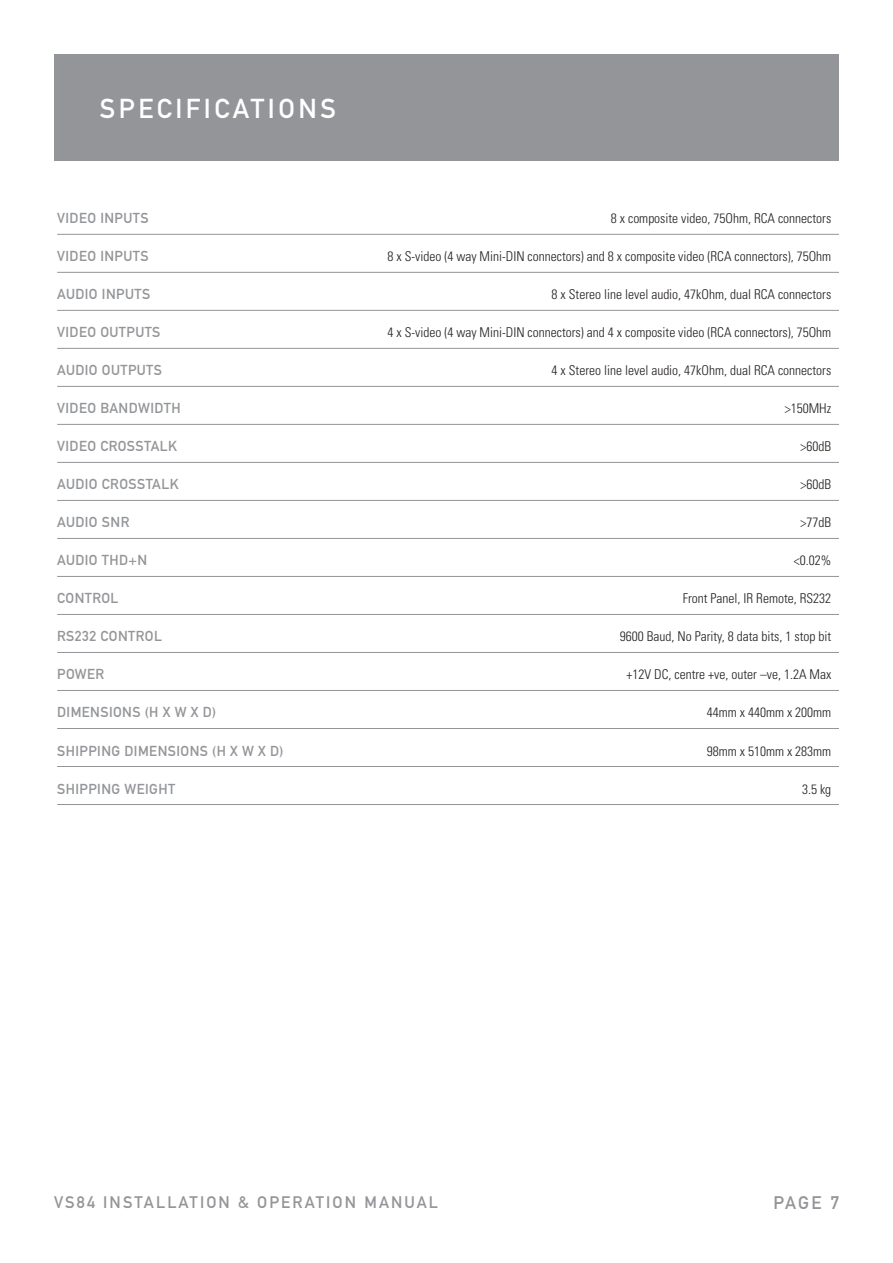
<style>
.page{position:relative;width:893px;height:1263px;background:#fff}
.page>*{position:absolute;margin:0;border:0;box-sizing:border-box;transform-origin:0 0}
.t1{font:27px "DIN Mittelschrift";letter-spacing:.13em;color:#fff}
.t2{font:18px "DIN Mittelschrift";color:#939598}
.t3{font:16.5px "DIN Mittelschrift";letter-spacing:.13em;color:#939598}
.t4{font:14.25px "DIN Mittelschrift";letter-spacing:.03em;color:#939598}
.t5{font:300 condensed 13.5px "Univers";color:#231f20}
</style>
<div class="page">
<div style="left:54px;top:54px;width:785px;height:106px;background:#939598"></div>
<hr style="left:57px;top:234px;width:782px;height:1px;background:#939598">
<hr style="left:57px;top:272px;width:782px;height:1px;background:#939598">
<hr style="left:57px;top:310px;width:782px;height:1px;background:#939598">
<hr style="left:57px;top:348px;width:782px;height:1px;background:#939598">
<hr style="left:57px;top:386px;width:782px;height:1px;background:#939598">
<hr style="left:57px;top:424px;width:782px;height:1px;background:#939598">
<hr style="left:57px;top:462px;width:782px;height:1px;background:#939598">
<hr style="left:57px;top:500px;width:782px;height:1px;background:#939598">
<hr style="left:57px;top:538px;width:782px;height:1px;background:#939598">
<hr style="left:57px;top:576px;width:782px;height:1px;background:#939598">
<hr style="left:57px;top:614px;width:782px;height:1px;background:#939598">
<hr style="left:57px;top:652px;width:782px;height:1px;background:#939598">
<hr style="left:57px;top:690px;width:782px;height:1px;background:#939598">
<hr style="left:57px;top:728px;width:782px;height:1px;background:#939598">
<hr style="left:57px;top:766px;width:782px;height:1px;background:#939598">
<hr style="left:57px;top:804px;width:782px;height:1px;background:#939598">
<h1 class="t1" style="left:100px;top:99px;width:237px">SPECIFICATIONS</h1>
<p class="t4" style="left:57px;top:213px;width:93px">VIDEO INPUTS</p>
<p class="t5" style="left:611px;top:214px;width:222px">8 x composite video, 75Ohm, RCA connectors</p>
<p class="t4" style="left:57px;top:251px;width:93px">VIDEO INPUTS</p>
<p class="t5" style="left:387px;top:252px;width:445px">8 x S-video (4 way Mini-DIN connectors) and 8 x composite video (RCA connectors), 75Ohm</p>
<p class="t4" style="left:57px;top:289px;width:95px">AUDIO INPUTS</p>
<p class="t5" style="left:552px;top:290px;width:281px">8 x Stereo line level audio, 47kOhm, dual RCA connectors</p>
<p class="t4" style="left:57px;top:327px;width:105px">VIDEO OUTPUTS</p>
<p class="t5" style="left:387px;top:328px;width:445px">4 x S-video (4 way Mini-DIN connectors) and 4 x composite video (RCA connectors), 75Ohm</p>
<p class="t4" style="left:57px;top:365px;width:106px">AUDIO OUTPUTS</p>
<p class="t5" style="left:552px;top:366px;width:281px">4 x Stereo line level audio, 47kOhm, dual RCA connectors</p>
<p class="t4" style="left:57px;top:403px;width:125px">VIDEO BANDWIDTH</p>
<p class="t5" style="left:785px;top:404px;width:48px">&gt;150MHz</p>
<p class="t4" style="left:57px;top:441px;width:121px">VIDEO CROSSTALK</p>
<p class="t5" style="left:800px;top:442px;width:32px">&gt;60dB</p>
<p class="t4" style="left:57px;top:479px;width:123px">AUDIO CROSSTALK</p>
<p class="t5" style="left:800px;top:480px;width:32px">&gt;60dB</p>
<p class="t4" style="left:57px;top:517px;width:74px">AUDIO SNR</p>
<p class="t5" style="left:800px;top:518px;width:32px">&gt;77dB</p>
<p class="t4" style="left:57px;top:555px;width:92px">AUDIO THD+N</p>
<p class="t5" style="left:794px;top:556px;width:39px">&lt;0.02%</p>
<p class="t4" style="left:57px;top:593px;width:63px">CONTROL</p>
<p class="t5" style="left:683px;top:594px;width:150px">Front Panel, IR Remote, RS232</p>
<p class="t4" style="left:57px;top:631px;width:106px">RS232 CONTROL</p>
<p class="t5" style="left:620px;top:632px;width:213px">9600 Baud, No Parity, 8 data bits, 1 stop bit</p>
<p class="t4" style="left:57px;top:669px;width:49px">POWER</p>
<p class="t5" style="left:627px;top:670px;width:206px">+12V DC, centre +ve, outer –ve, 1.2A Max</p>
<p class="t4" style="left:57px;top:707px;width:160px">DIMENSIONS (H X W X D)</p>
<p class="t5" style="left:707px;top:708px;width:126px">44mm x 440mm x 200mm</p>
<p class="t4" style="left:57px;top:745px;width:228px">SHIPPING DIMENSIONS (H X W X D)</p>
<p class="t5" style="left:707px;top:746px;width:126px">98mm x 510mm x 283mm</p>
<p class="t4" style="left:57px;top:783px;width:120px">SHIPPING WEIGHT</p>
<p class="t5" style="left:802px;top:784px;width:31px">3.5 kg</p>
<p class="t3" style="left:54px;top:1196px;width:386px">VS84 INSTALLATION &amp; OPERATION MANUAL</p>
<h2 class="t2" style="left:773px;top:1196px;width:67px">PAGE 7</h2>
</div>
